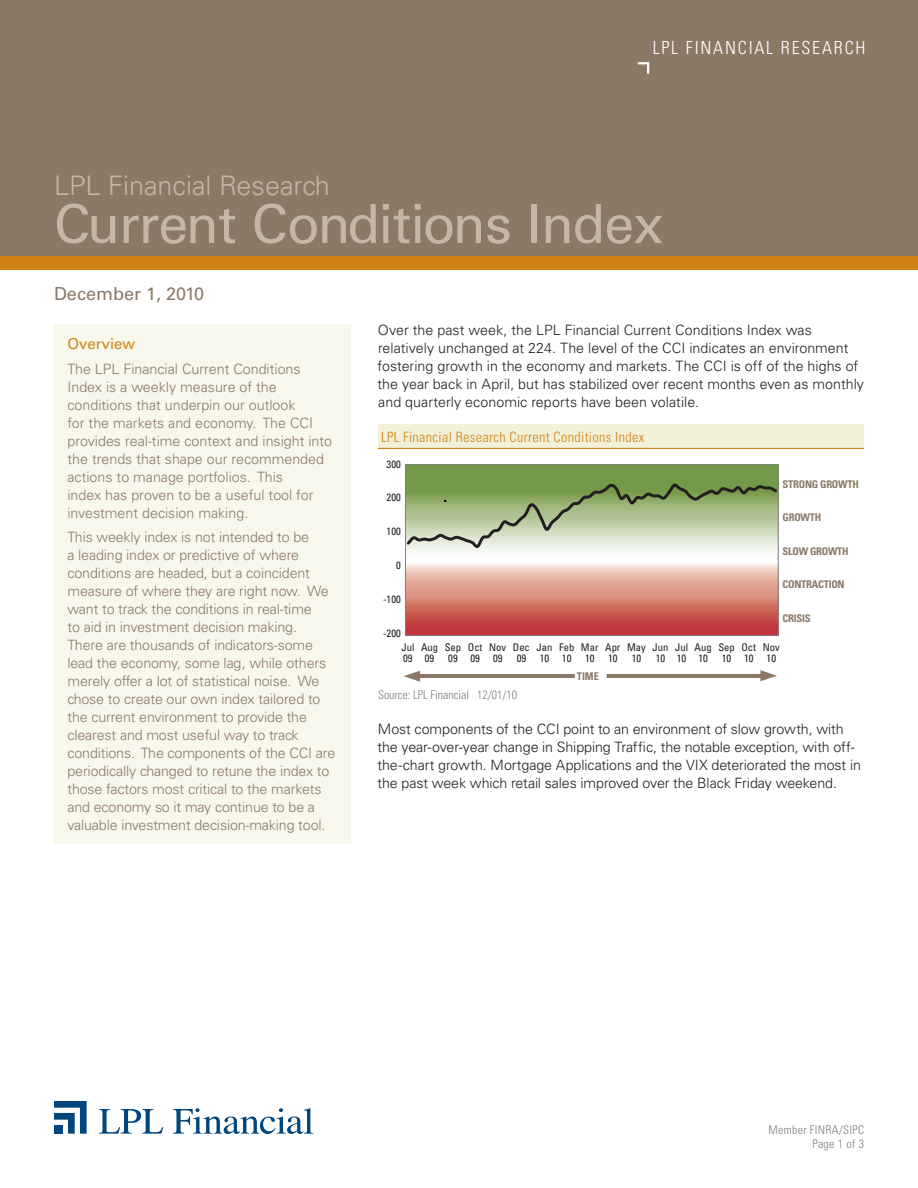
<style>
.page{position:relative;width:918px;height:1188px;background:#fff}
.page>*{position:absolute;margin:0;border:0;box-sizing:border-box;transform-origin:0 0}
.t1{font:54px "Univers";letter-spacing:-.025em;color:#c2b7a9}
.t2{font:300 27px "Univers";color:#c2b7a9}
.t3{font:300 condensed 18px "Univers";letter-spacing:.1em;color:#fff}
.t4{font:18px "Univers";color:#8a7966}
.Body_Copy{font:15px "Univers";color:#d08315}
.Body_Copy-2{font:300 14.25px/18px "Univers";letter-spacing:-.01em;color:#8a7966}
.Body_Copy-3{font:300 14.25px/18px "Univers";letter-spacing:-.005em;color:#231f20}
.table_header{font:300 condensed 14.25px "Univers";letter-spacing:.025em;color:#d08315}
.t5{font:300 condensed 12px "Univers";color:#808083}
.t6{font:300 condensed 12px "Univers";letter-spacing:.025em;color:#808083}
.t7{font:condensed 10.65px/10.6px "Univers";color:#231f20;text-align:center}
.t8{font:700 condensed 10.65px "Univers";letter-spacing:-.025em;color:#8a7966}
</style>
<div class="page">
<div style="left:0;top:0;width:918px;height:270px;background:#8a7966"></div>
<svg style="left:99px;top:1109px;width:64px;height:25px"></svg>
<svg style="left:173px;top:1108px;width:140px;height:26px"></svg>
<svg style="left:54px;top:1101px;width:33px;height:33px"></svg>
<div style="left:54px;top:1125px;width:9px;height:9px;background:#00467e"></div>
<div style="left:54px;top:324px;width:297px;height:520px;background:#f8f7eb"></div>
<div style="left:0;top:256px;width:918px;height:14px;background:#d08315"></div>
<div style="left:378px;top:425px;width:486px;height:24px;background:#f2f0d8"></div>
<hr style="left:378px;top:448px;width:486px;height:1px;background:#d08315">
<svg style="left:637px;top:62px;width:13px;height:12px"></svg>
<svg style="left:407px;top:466px;width:370px;height:168px;background:#ce9a86"></svg>
<svg style="left:404px;top:671px;width:171px;height:11px"></svg>
<svg style="left:607px;top:670px;width:170px;height:11px"></svg>
<svg style="left:407px;top:481px;width:370px;height:66px;background:#a4b889"></svg>
<div style="left:405px;top:464px;width:374px;height:172px;border:1px solid #808083"></div>
<p class="t3" style="left:653px;top:37px;width:214px">LPL FINANCIAL RESEARCH</p>
<p class="t2" style="left:54px;top:169px;width:277px">LPL Financial Research</p>
<p class="t1" style="left:54px;top:192px;width:611px">Current Conditions Index</p>
<p class="t4" style="left:54px;top:283px;width:152px">December 1, 2010</p>
<p class="Body_Copy" style="left:68px;top:335px;width:69px">Overview</p>
<p class="Body_Copy-2" style="left:68px;top:359px;width:266px">The LPL Financial Current Conditions Index is a weekly measure of the conditions that underpin our outlook<br>for the markets and economy. The CCI provides real-time context and insight into the trends that shape our recommended actions to manage portfolios. This<br>index has proven to be a useful tool for investment decision making.</p>
<p class="Body_Copy-2" style="left:68px;top:528px;width:269px">This weekly index is not intended to be<br>a leading index or predictive of where conditions are headed, but a coincident measure of where they are right now. We want to track the conditions in real-time<br>to aid in investment decision making.<br>There are thousands of indicators-some lead the economy, some lag, while others merely offer a lot of statistical noise. We chose to create our own index tailored to the current environment to provide the clearest and most useful way to track conditions. The components of the CCI are periodically changed to retune the index to those factors most critical to the markets and economy so it may continue to be a valuable investment decision-making tool.</p>
<p class="Body_Copy-3" style="left:378px;top:321px;width:488px">Over the past week, the LPL Financial Current Conditions Index was relatively unchanged at 224. The level of the CCI indicates an environment fostering growth in the economy and markets. The CCI is off of the highs of the year back in April, but has stabilized over recent months even as monthly and quarterly economic reports have been volatile.</p>
<p class="table_header" style="left:381px;top:429px;width:265px">LPL Financial Research Current Conditions Index</p>
<p class="t7" style="left:387px;top:458px;width:16px">300</p>
<p class="t7" style="left:387px;top:492px;width:16px">200</p>
<p class="t7" style="left:387px;top:526px;width:16px">100</p>
<p class="t7" style="left:396px;top:560px;width:6px">0</p>
<p class="t7" style="left:383px;top:594px;width:19px">-100</p>
<p class="t7" style="left:383px;top:627px;width:19px">-200</p>
<p class="t8" style="left:783px;top:478px;width:78px">STRONG GROWTH</p>
<p class="t8" style="left:783px;top:511px;width:40px">GROWTH</p>
<p class="t8" style="left:783px;top:544px;width:68px">SLOW GROWTH</p>
<p class="t8" style="left:783px;top:578px;width:64px">CONTRACTION</p>
<p class="t8" style="left:783px;top:611px;width:30px">CRISIS</p>
<p class="t7" style="left:402px;top:642px;width:14px;text-align:left">Jul<br>09</p>
<p class="t7" style="left:421px;top:642px;width:19px">Aug<br>09</p>
<p class="t7" style="left:445px;top:642px;width:18px">Sep<br>09</p>
<p class="t7" style="left:468px;top:642px;width:16px;text-align:left">Oct<br>09</p>
<p class="t7" style="left:489px;top:642px;width:19px">Nov<br>09</p>
<p class="t7" style="left:513px;top:642px;width:19px">Dec<br>09</p>
<p class="t7" style="left:718px;top:642px;width:18px">Sep<br>10</p>
<p class="t7" style="left:763px;top:642px;width:19px">Nov<br>10</p>
<p class="t7" style="left:537px;top:642px;width:17px">Jan<br>10</p>
<p class="t7" style="left:559px;top:642px;width:17px;text-align:left">Feb<br>10</p>
<p class="t7" style="left:581px;top:642px;width:19px">Mar<br>10</p>
<p class="t7" style="left:605px;top:642px;width:17px;text-align:left">Apr<br>10</p>
<p class="t7" style="left:627px;top:642px;width:20px">May<br>10</p>
<p class="t7" style="left:653px;top:642px;width:17px">Jun<br>10</p>
<p class="t7" style="left:695px;top:642px;width:19px">Aug<br>10</p>
<p class="t7" style="left:741px;top:642px;width:16px;text-align:left">Oct<br>10</p>
<p class="t7" style="left:675px;top:642px;width:14px;text-align:left">Jul<br>10</p>
<p class="t5" style="left:378px;top:687px;width:141px">Source: LPL Financial 12/01/10</p>
<p class="t8" style="left:577px;top:670px;width:24px">TIME</p>
<p class="Body_Copy-3" style="left:378px;top:720px;width:485px">Most components of the CCI point to an environment of slow growth, with the year-over-year change in Shipping Traffic, the notable exception, with off&shy;the-chart growth. Mortgage Applications and the VIX deteriorated the most in the past week which retail sales improved over the Black Friday weekend.</p>
<p class="t6" style="left:769px;top:1122px;width:97px">Member FINRA/SIPC</p>
<p class="t5" style="left:812px;top:1137px;width:53px">Page 1 of 3</p>
</div>
